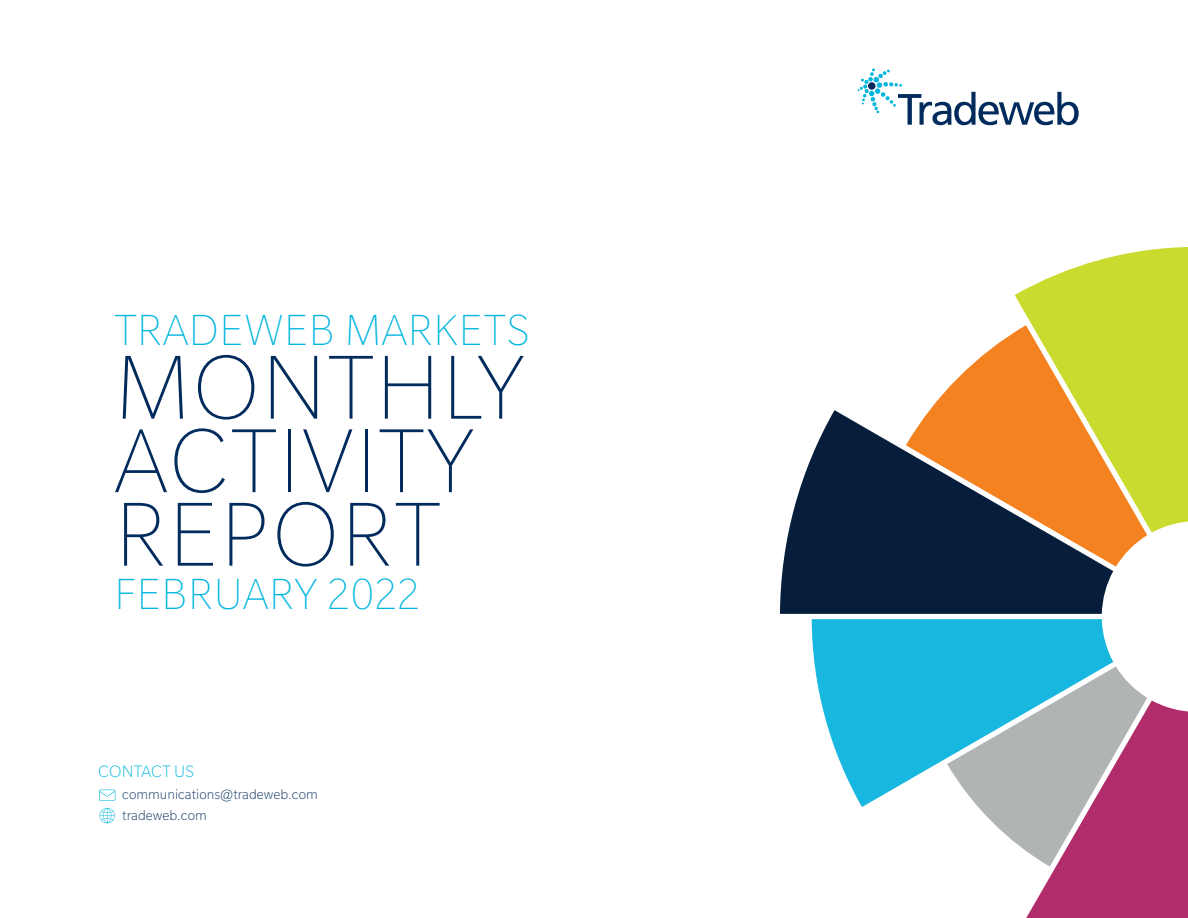
<style>
.page{position:relative;width:1188px;height:918px;background:#fff}
.page>*{position:absolute;margin:0;border:0;box-sizing:border-box;transform-origin:0 0}
.t1{font:100 99px/73.5px "Slate Pro";letter-spacing:.01em;color:#002b5c}
.t2{font:100 47.55px "Slate Pro";letter-spacing:.01em;color:#00b6de}
.t3{font:200 18px "Slate Pro";letter-spacing:.01em;color:#00b6de}
.t4{font:200 15px/21px "Slate Pro";color:#002b5c}
</style>
<div class="page">
<svg style="left:858px;top:68px;width:221px;height:57px"></svg>
<svg style="left:99px;top:790px;width:16px;height:11px"></svg>
<svg style="left:100px;top:808px;width:15px;height:15px"></svg>
<svg style="left:978px;top:667px;width:210px;height:251px"></svg>
<svg style="left:1015px;top:247px;width:173px;height:286px;background:#d2e04e"></svg>
<svg style="left:930px;top:325px;width:217px;height:242px"></svg>
<svg style="left:812px;top:619px;width:301px;height:188px;background:#5cbfd9"></svg>
<svg style="left:780px;top:410px;width:333px;height:204px;background:#63544a"></svg>
<p class="t2" style="left:114px;top:305px;width:416px">TRADEWEB MARKETS</p>
<p class="t1" style="left:115px;top:351px;width:412px">MONTHLY<br>ACTIVITY<br>REPORT</p>
<p class="t2" style="left:114px;top:569px;width:307px">FEBRUARY 2022</p>
<p class="t3" style="left:98px;top:762px;width:97px">CONTACT US</p>
<p class="t4" style="left:122px;top:784px;width:197px">communications@tradeweb.com tradeweb.com</p>
</div>
